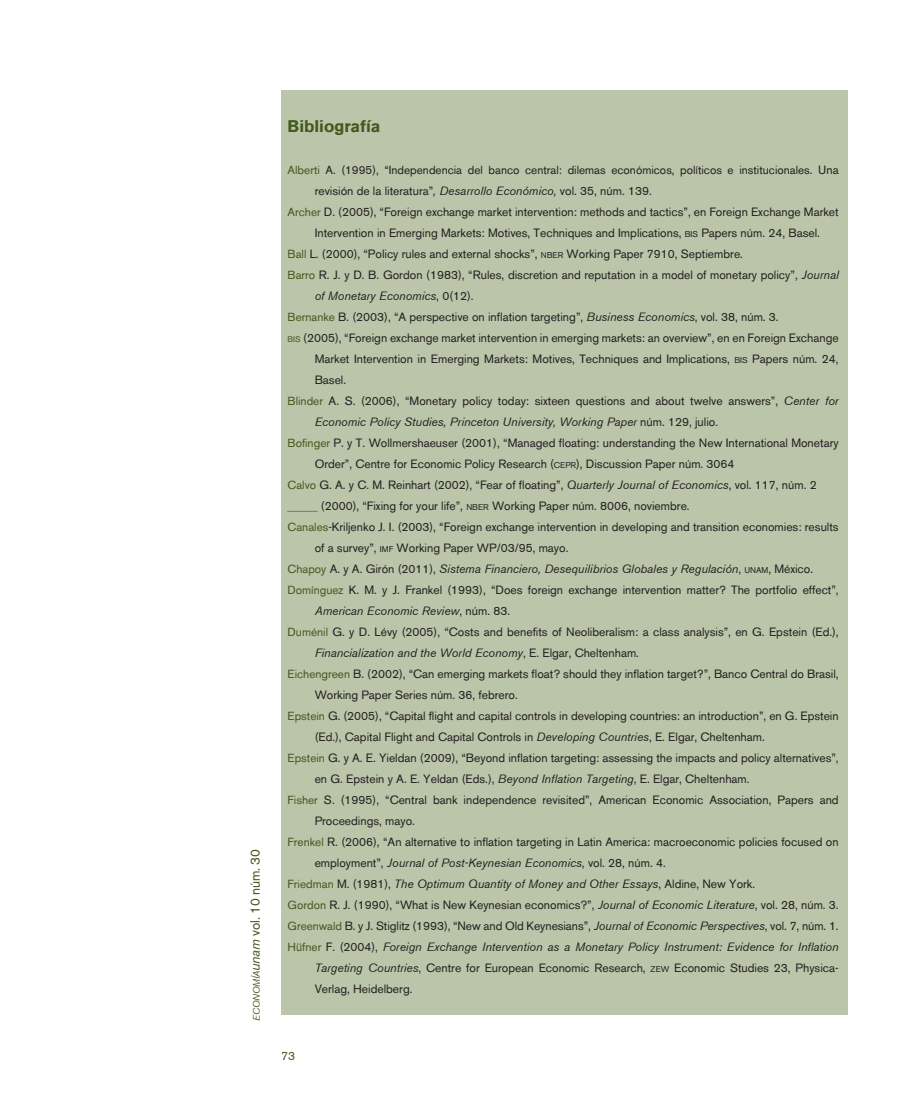
<style>
.page{position:relative;width:912px;height:1106px;background:#fff}
.page>*{position:absolute;margin:0;border:0;box-sizing:border-box;transform-origin:0 0}
.t1{font:700 16.5px "Akzidenz Grotesk BE";color:#44591f}
.t2{font:13.5px "Akzidenz Grotesk BE";letter-spacing:-.01em;color:#44591f}
.t3{font:12px "Akzidenz Grotesk BE";color:#231f20}
.t4{font:italic 12px "Akzidenz Grotesk BE";color:#231f20}
.t5{font:12px "Akzidenz Grotesk BE";color:#44591f}
.t6{font:11.7px "Akzidenz Grotesk BE";color:#231f20}
.s1{font-style:italic;font-size:9.45px}
.s2{font-style:italic}
.s3{color:#44591f}
.s4{font-size:12px}
.s5{font-size:11.7px;color:#44591f}
.s6{font-size:8.4px}
.s7{font-style:normal}
.s8{font-size:8.25px;color:#44591f}
.s9{font-style:normal;font-size:11.7px;color:#44591f}
.s10{font-style:normal;font-size:8.4px}
</style>
<div class="page">
<div style="left:281px;top:90px;width:566px;height:924px;background:#bac5aa"></div>
<p class="t2" style="left:247px;top:1020px;width:173px;rotate:-90deg"><span class="s1">economía</span><span class="s2">unam</span> vol. 10 núm. 30</p>
<h1 class="t1" style="left:287px;top:117px;width:94px">Bibliografía</h1>
<p class="t6" style="left:287px;top:163px;width:552px"><span class="s3">Alberti</span> A. (1995), “Independencia del banco central: dilemas económicos, políticos e institucionales. <span class="s4">Una</span></p>
<p class="t3" style="left:314px;top:184px;width:338px">revisión de la literatura”<span class="s2">, Desarrollo Económico,</span> vol. 35, núm. 139.</p>
<p class="t3" style="left:287px;top:205px;width:552px"><span class="s5">Archer</span> D. (2005), “Foreign exchange market intervention: methods and tactics”, en Foreign Exchange Market</p>
<p class="t3" style="left:314px;top:226px;width:506px">Intervention in Emerging Markets: Motives, Techniques and Implications, <span class="s6">BIS</span> Papers núm. 24, Basel.</p>
<p class="t3" style="left:287px;top:247px;width:456px"><span class="s5">Ball</span> L. (2000), “Policy rules and external shocks”, <span class="s6">NBER</span> Working Paper 7910, Septiembre.</p>
<p class="t3" style="left:287px;top:268px;width:552px"><span class="s5">Barro</span> R. J. y D. B. Gordon (1983), “Rules, discretion and reputation in a model of monetary policy”, <span class="s2">Journal</span></p>
<p class="t4" style="left:314px;top:289px;width:160px">of Monetary Economics<span class="s7">, 0(12).</span></p>
<p class="t3" style="left:287px;top:310px;width:492px"><span class="s5">Bernanke</span> B. (2003), “A perspective on inflation targeting”, <span class="s2">Business Economics</span>, vol. 38, núm. 3.</p>
<p class="t3" style="left:287px;top:331px;width:552px"><span class="s8">BIS</span> (2005), “Foreign exchange market intervention in emerging markets: an overview”, en en Foreign Exchange</p>
<p class="t3" style="left:314px;top:352px;width:525px">Market Intervention in Emerging Markets: Motives, Techniques and Implications, <span class="s6">BIS</span> Papers núm. 24,</p>
<p class="t3" style="left:314px;top:373px;width:33px">Basel.</p>
<p class="t3" style="left:287px;top:394px;width:552px"><span class="s5">Blinder</span> A. S. (2006), “Monetary policy today: sixteen questions and about twelve answers”, <span class="s2">Center for</span></p>
<p class="t4" style="left:314px;top:415px;width:405px">Economic Policy Studies, Princeton University, Working Paper <span class="s7">núm. 129, julio.</span></p>
<p class="t3" style="left:287px;top:436px;width:552px"><span class="s5">Bofinger</span> P. y T. Wollmershaeuser (2001), “Managed floating: understanding the New International Monetary</p>
<p class="t3" style="left:314px;top:457px;width:421px">Order”, Centre for Economic Policy Research (<span class="s6">CEPR</span>), Discussion Paper núm. 3064</p>
<p class="t3" style="left:287px;top:478px;width:530px"><span class="s5">Calvo</span> G. A. y C. M. Reinhart (2002), “Fear of floating”, <span class="s2">Quarterly Journal of Economics</span>, vol. 117, núm. 2</p>
<p class="t3" style="left:287px;top:499px;width:403px"><span class="s3">_____</span> (2000), “Fixing for your life”, <span class="s6">NBER</span> Working Paper núm. 8006, noviembre.</p>
<p class="t3" style="left:287px;top:520px;width:552px"><span class="s5">Canales</span>-Kriljenko J. I. (2003), “Foreign exchange intervention in developing and transition economies: results</p>
<p class="t3" style="left:314px;top:541px;width:255px">of a survey”, <span class="s6">IMF</span> Working Paper WP/03/95, mayo.</p>
<p class="t4" style="left:287px;top:562px;width:527px"><span class="s9">Chapoy</span> <span class="s7">A. y A. Girón (2011),</span> Sistema Financiero, Desequilibrios Globales y Regulación<span class="s7">,</span> <span class="s10">UNAM</span><span class="s7">, México.</span></p>
<p class="t3" style="left:287px;top:583px;width:552px"><span class="s5">Domínguez</span> K. M. y J. Frankel (1993), “Does foreign exchange intervention matter? The portfolio effect”,</p>
<p class="t4" style="left:314px;top:604px;width:197px">American Economic Review<span class="s7">, núm. 83.</span></p>
<p class="t3" style="left:287px;top:625px;width:552px"><span class="s5">Duménil</span> G. y D. Lévy (2005), “Costs and benefits of Neoliberalism: a class analysis”, en G. Epstein (Ed.),</p>
<p class="t4" style="left:314px;top:646px;width:326px">Financialization and the World Economy<span class="s7">, E. Elgar, Cheltenham.</span></p>
<p class="t3" style="left:287px;top:667px;width:552px"><span class="s5">Eichengreen</span> B. (2002), “Can emerging markets float? should they inflation target?”, Banco Central do Brasil,</p>
<p class="t3" style="left:314px;top:688px;width:205px">Working Paper Series núm. 36, febrero.</p>
<p class="t3" style="left:287px;top:709px;width:552px"><span class="s5">Epstein</span> G. (2005), “Capital flight and capital controls in developing countries: an introduction”, en G. Epstein</p>
<p class="t3" style="left:314px;top:730px;width:451px">(Ed.), Capital Flight and Capital Controls in <span class="s2">Developing Countries</span>, E. Elgar, Cheltenham.</p>
<p class="t3" style="left:287px;top:751px;width:552px"><span class="s5">Epstein</span> G. y A. E. Yieldan (2009), “Beyond inflation targeting: assessing the impacts and policy alternatives”,</p>
<p class="t3" style="left:314px;top:772px;width:436px">en G. Epstein y A. E. Yeldan (Eds.), <span class="s2">Beyond Inflation Targeting</span>, E. Elgar, Cheltenham.</p>
<p class="t3" style="left:287px;top:793px;width:552px"><span class="s5">Fisher</span> S. (1995), “Central bank independence revisited”, American Economic Association, Papers and</p>
<p class="t3" style="left:314px;top:814px;width:102px">Proceedings, mayo.</p>
<p class="t3" style="left:287px;top:835px;width:552px"><span class="s5">Frenkel</span> R. (2006), “An alternative to inflation targeting in Latin America: macroeconomic policies focused on</p>
<p class="t4" style="left:314px;top:856px;width:352px"><span class="s7">employment”,</span> Journal of Post-Keynesian Economics<span class="s7">, vol. 28, núm. 4.</span></p>
<p class="t4" style="left:287px;top:877px;width:469px"><span class="s9">Friedman</span> <span class="s7">M. (1981),</span> The Optimum Quantity of Money and Other Essays<span class="s7">, Aldine, New York.</span></p>
<p class="t3" style="left:287px;top:898px;width:552px"><span class="s5">Gordon</span> R. J. (1990), “What is New Keynesian economics?”, <span class="s2">Journal of Economic Literature</span>, vol. 28, núm. 3.</p>
<p class="t3" style="left:287px;top:919px;width:552px"><span class="s5">Greenwald</span> B. y J. Stiglitz (1993), “New and Old Keynesians”, <span class="s2">Journal of Economic Perspectives</span>, vol. 7, núm. 1.</p>
<p class="t4" style="left:287px;top:940px;width:552px"><span class="s9">Hüfner</span> <span class="s7">F. (2004),</span> Foreign Exchange Intervention as a Monetary Policy Instrument: Evidence for Inflation</p>
<p class="t3" style="left:314px;top:961px;width:525px"><span class="s2">Targeting Countries</span>, Centre for European Economic Research, <span class="s6">ZEW</span> Economic Studies 23, Physica-</p>
<p class="t3" style="left:314px;top:982px;width:99px">Verlag, Heidelberg.</p>
<p class="t5" style="left:281px;top:1048px;width:15px">73</p>
</div>
